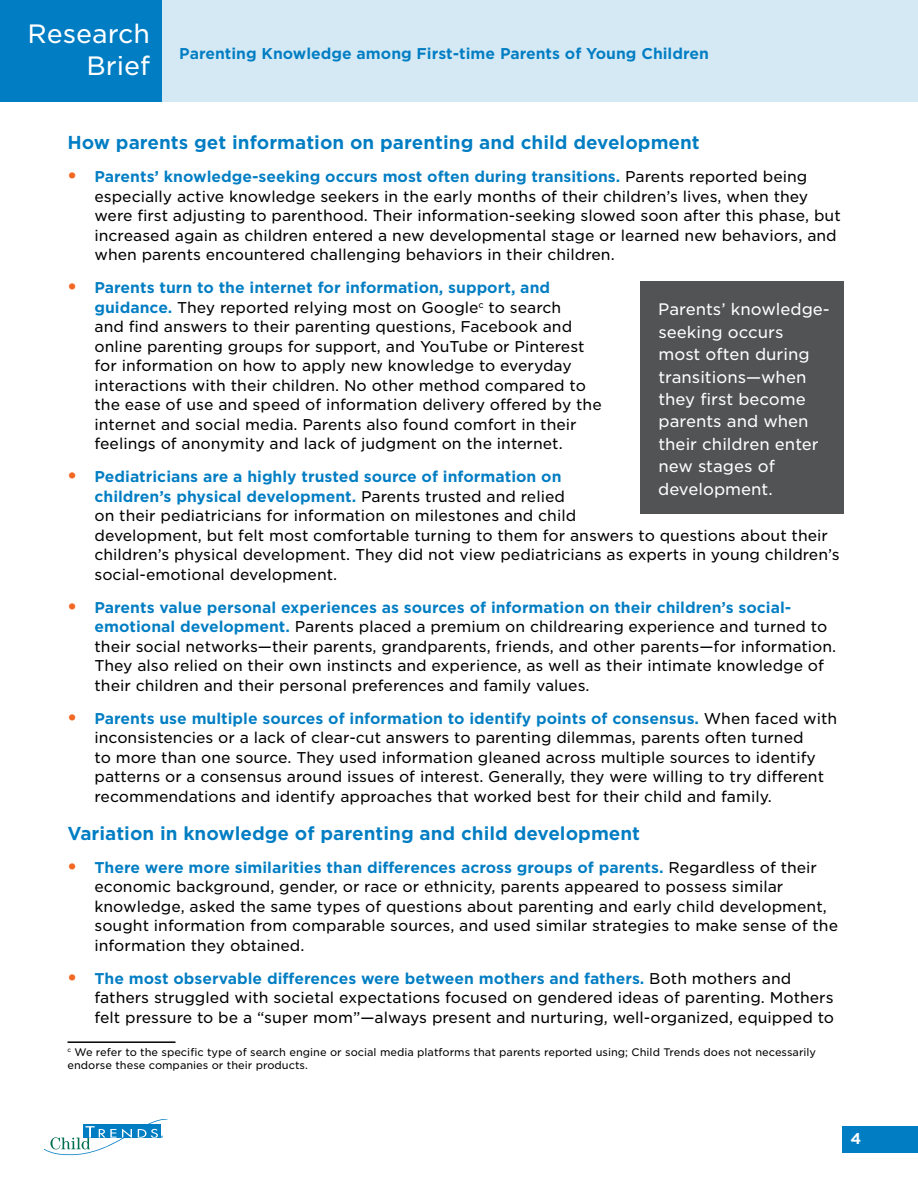
<style>
.page{position:relative;width:918px;height:1188px;background:#fff}
.page>*{position:absolute;margin:0;border:0;box-sizing:border-box;transform-origin:0 0}
.t1{font:25.5px/31.5px "Gotham S Sm";color:#fff;text-align:right}
.t2{font:700 18px "Gotham S Sm";color:#007dc3}
.t3{font:16.05px/22.4px "Gotham S Sm";color:#fff}
.t4{font:15px/19.5px "Gotham S Sm";color:#000}
.t5{font:700 15px "Gotham S Sm";color:#007dc3}
.t6{font:700 15px "Gotham S Sm";color:#fff}
.t7{font:10.5px/13.5px "Gotham S Sm";color:#000}
.s1{font-weight:900;font-size:18px;color:#f26722}
.s2{font-weight:700;color:#007dc3}
</style>
<div class="page">
<svg style="left:44px;top:1119px;width:123px;height:36px"></svg>
<div style="left:842px;top:1126px;width:76px;height:27px;background:#007dc3"></div>
<div style="left:0;top:0;width:918px;height:102px;background:#d4e9f4"></div>
<div style="left:0;top:0;width:162px;height:102px;background:#007dc3"></div>
<hr style="left:68px;top:1041px;width:108px;height:2px;background:#000">
<div style="left:640px;top:282px;width:204px;height:232px;background:#515354"></div>
<h1 class="t1" style="left:28px;top:18px;width:124px">Research<br>Brief</h1>
<p class="t5" style="left:179px;top:43px;width:531px">Parenting Knowledge among First-time Parents of Young Children</p>
<p class="t2" style="left:68px;top:130px;width:634px">How parents get information on parenting and child development</p>
<p class="t4" style="left:94px;top:167px;width:748px;text-indent:-27px"><span class="s1">•</span> <span class="s2">Parents’ knowledge-seeking occurs most often during transitions.</span> Parents reported being especially active knowledge seekers in the early months of their children’s lives, when they were first adjusting to parenthood. Their information-seeking slowed soon after this phase, but increased again as children entered a new developmental stage or learned new behaviors, and when parents encountered challenging behaviors in their children.</p>
<p class="t4" style="left:94px;top:278px;width:509px;text-indent:-27px"><span class="s1">•</span> <span class="s2">Parents turn to the internet for information, support, and guidance.</span> They reported relying most on Google<sup>c</sup> to search<br>and find answers to their parenting questions, Facebook and online parenting groups for support, and YouTube or Pinterest for information on how to apply new knowledge to everyday interactions with their children. No other method compared to the ease of use and speed of information delivery offered by the internet and social media. Parents also found comfort in their feelings of anonymity and lack of judgment on the internet.</p>
<p class="t4" style="left:94px;top:467px;width:747px;text-indent:-27px"><span class="s1">•</span> <span class="s2">Pediatricians are a highly trusted source of information on<br>children’s physical development.</span> Parents trusted and relied<br>on their pediatricians for information on milestones and child<br>development, but felt most comfortable turning to them for answers to questions about their children’s physical development. They did not view pediatricians as experts in young children’s social-emotional development.</p>
<p class="t4" style="left:94px;top:597px;width:743px;text-indent:-27px"><span class="s1">•</span> <span class="s2">Parents value personal experiences as sources of information on their children’s social&shy;emotional development.</span> Parents placed a premium on childrearing experience and turned to their social networks—their parents, grandparents, friends, and other parents—for information.<br>They also relied on their own instincts and experience, as well as their intimate knowledge of their children and their personal preferences and family values.</p>
<p class="t4" style="left:94px;top:708px;width:744px;text-indent:-27px"><span class="s1">•</span> <span class="s2">Parents use multiple sources of information to identify points of consensus.</span> When faced with inconsistencies or a lack of clear-cut answers to parenting dilemmas, parents often turned<br>to more than one source. They used information gleaned across multiple sources to identify patterns or a consensus around issues of interest. Generally, they were willing to try different recommendations and identify approaches that worked best for their child and family.</p>
<p class="t2" style="left:68px;top:821px;width:574px">Variation in knowledge of parenting and child development</p>
<p class="t4" style="left:94px;top:857px;width:745px;text-indent:-27px"><span class="s1">•</span> <span class="s2">There were more similarities than differences across groups of parents.</span> Regardless of their economic background, gender, or race or ethnicity, parents appeared to possess similar knowledge, asked the same types of questions about parenting and early child development, sought information from comparable sources, and used similar strategies to make sense of the information they obtained.</p>
<p class="t4" style="left:94px;top:968px;width:741px;text-indent:-27px"><span class="s1">•</span> <span class="s2">The most observable differences were between mothers and fathers.</span> Both mothers and fathers struggled with societal expectations focused on gendered ideas of parenting. Mothers felt pressure to be a “super mom”—always present and nurturing, well-organized, equipped to</p>
<p class="t7" style="left:67px;top:1045px;width:750px"><sup>c</sup> We refer to the specific type of search engine or social media platforms that parents reported using; Child Trends does not necessarily endorse these companies or their products.</p>
<p class="t3" style="left:658px;top:298px;width:173px">Parents’ knowledge&shy;seeking occurs<br>most often during transitions—when they first become parents and when their children enter new stages of development.</p>
<p class="t6" style="left:851px;top:1129px;width:12px">4</p>
</div>
